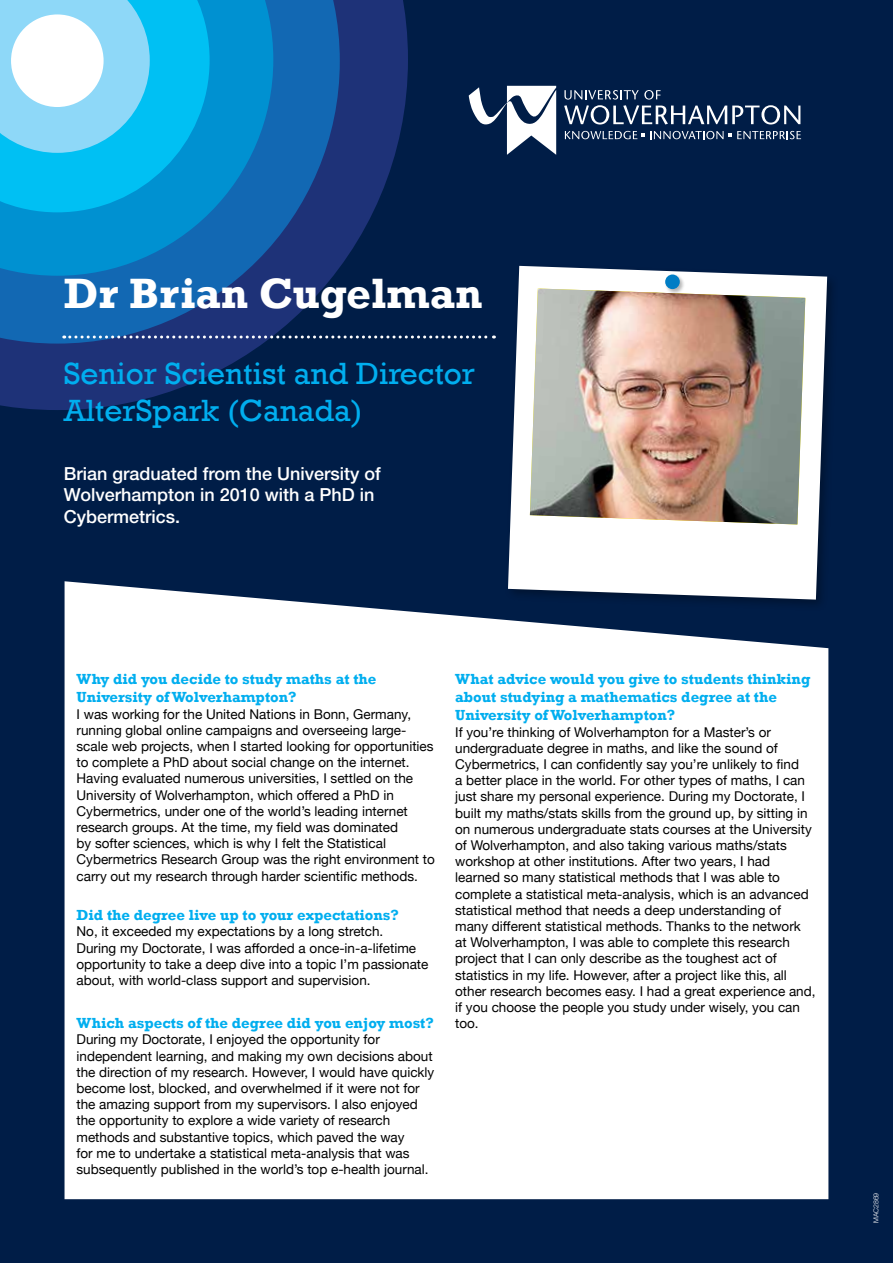
<style>
.page{position:relative;width:893px;height:1263px;background:#001d47}
.page>*{position:absolute;margin:0;border:0;box-sizing:border-box;transform-origin:0 0}
.t1{font:700 43.5px "Rockwell";color:#fff}
.t2{font:31.5px/37.8px "Rockwell";color:#00aeef}
.t3{font:500 18px/21.6px "Helvetica Neue";color:#fff}
.t4{font:700 15px/18px "Rockwell";color:#00aeef}
.t5{font:13.5px/16.2px "Helvetica Neue";color:#000}
.t6{font:300 6.9px "Helvetica Neue";color:#fff}
</style>
<div class="page">
<svg style="left:0;top:0;width:408px;height:410px;fill:#1e3278"></svg>
<svg style="left:0;top:0;width:340px;height:344px;fill:#1268b3"></svg>
<svg style="left:0;top:0;width:273px;height:276px;fill:#0091d1"></svg>
<svg style="left:0;top:0;width:210px;height:212px"></svg>
<div style="left:11px;top:14px;width:93px;height:93px;background:#fff;border-radius:50%"></div>
<svg style="left:469px;top:86px;width:87px;height:69px"></svg>
<svg style="left:564px;top:90px;width:236px;height:34px"></svg>
<svg style="left:565px;top:131px;width:158px;height:8px"></svg>
<svg style="left:729px;top:131px;width:72px;height:8px"></svg>
<svg style="left:508px;top:266px;width:319px;height:315px;fill:#fff"></svg>
<img style="left:530px;top:288px;width:275px;height:236px">
<svg style="left:64px;top:335px;width:430px;height:3px"></svg>
<div style="left:664px;top:273px;width:22px;height:22px;background:#000;opacity:.3"></div>
<div style="left:665px;top:274px;width:15px;height:15px;background:#007dc5;border-radius:50%"></div>
<div style="left:65px;top:581px;width:763px;height:618px;background:#fff"></div>
<h1 class="t1" style="left:64px;top:267px;width:420px">Dr Brian Cugelman</h1>
<h2 class="t2" style="left:64px;top:355px;width:413px">Senior Scientist and Director<br>AlterSpark (Canada)</h2>
<h3 class="t3" style="left:64px;top:462px;width:319px">Brian graduated from the University of<br>Wolverhampton in 2010 with a PhD in<br>Cybermetrics.</h3>
<p class="t4" style="left:77px;top:670px;width:301px">Why did you decide to study maths at the<br>University of Wolverhampton?</p>
<p class="t5" style="left:77px;top:706px;width:360px">I was working for the United Nations in Bonn, Germany, running global online campaigns and overseeing large&shy;scale web projects, when I started looking for opportunities to complete a PhD about social change on the internet.<br>Having evaluated numerous universities, I settled on the University of Wolverhampton, which offered a PhD in Cybermetrics, under one of the world’s leading internet research groups. At the time, my field was dominated<br>by softer sciences, which is why I felt the Statistical Cybermetrics Research Group was the right environment to carry out my research through harder scientific methods.</p>
<p class="t4" style="left:77px;top:906px;width:324px">Did the degree live up to your expectations?</p>
<p class="t5" style="left:77px;top:924px;width:353px">No, it exceeded my expectations by a long stretch.<br>During my Doctorate, I was afforded a once-in-a-lifetime opportunity to take a deep dive into a topic I’m passionate about, with world-class support and supervision.</p>
<p class="t4" style="left:77px;top:1014px;width:359px">Which aspects of the degree did you enjoy most?</p>
<p class="t5" style="left:77px;top:1032px;width:359px">During my Doctorate, I enjoyed the opportunity for independent learning, and making my own decisions about the direction of my research. However, I would have quickly become lost, blocked, and overwhelmed if it were not for the amazing support from my supervisors. I also enjoyed the opportunity to explore a wide variety of research methods and substantive topics, which paved the way<br>for me to undertake a statistical meta-analysis that was subsequently published in the world’s top e-health journal.</p>
<p class="t4" style="left:455px;top:670px;width:357px">What advice would you give to students thinking about studying a mathematics degree at the<br>University of Wolverhampton?</p>
<p class="t5" style="left:455px;top:724px;width:362px">If you’re thinking of Wolverhampton for a Master’s or undergraduate degree in maths, and like the sound of Cybermetrics, I can confidently say you’re unlikely to find<br>a better place in the world. For other types of maths, I can just share my personal experience. During my Doctorate, I built my maths/stats skills from the ground up, by sitting in on numerous undergraduate stats courses at the University of Wolverhampton, and also taking various maths/stats workshop at other institutions. After two years, I had learned so many statistical methods that I was able to complete a statistical meta-analysis, which is an advanced statistical method that needs a deep understanding of many different statistical methods. Thanks to the network at Wolverhampton, I was able to complete this research project that I can only describe as the toughest act of statistics in my life. However, after a project like this, all other research becomes easy. I had a great experience and, if you choose the people you study under wisely, you can too.</p>
<p class="t6" style="left:872px;top:1223px;width:32px;rotate:-90deg">MAC2869</p>
</div>
